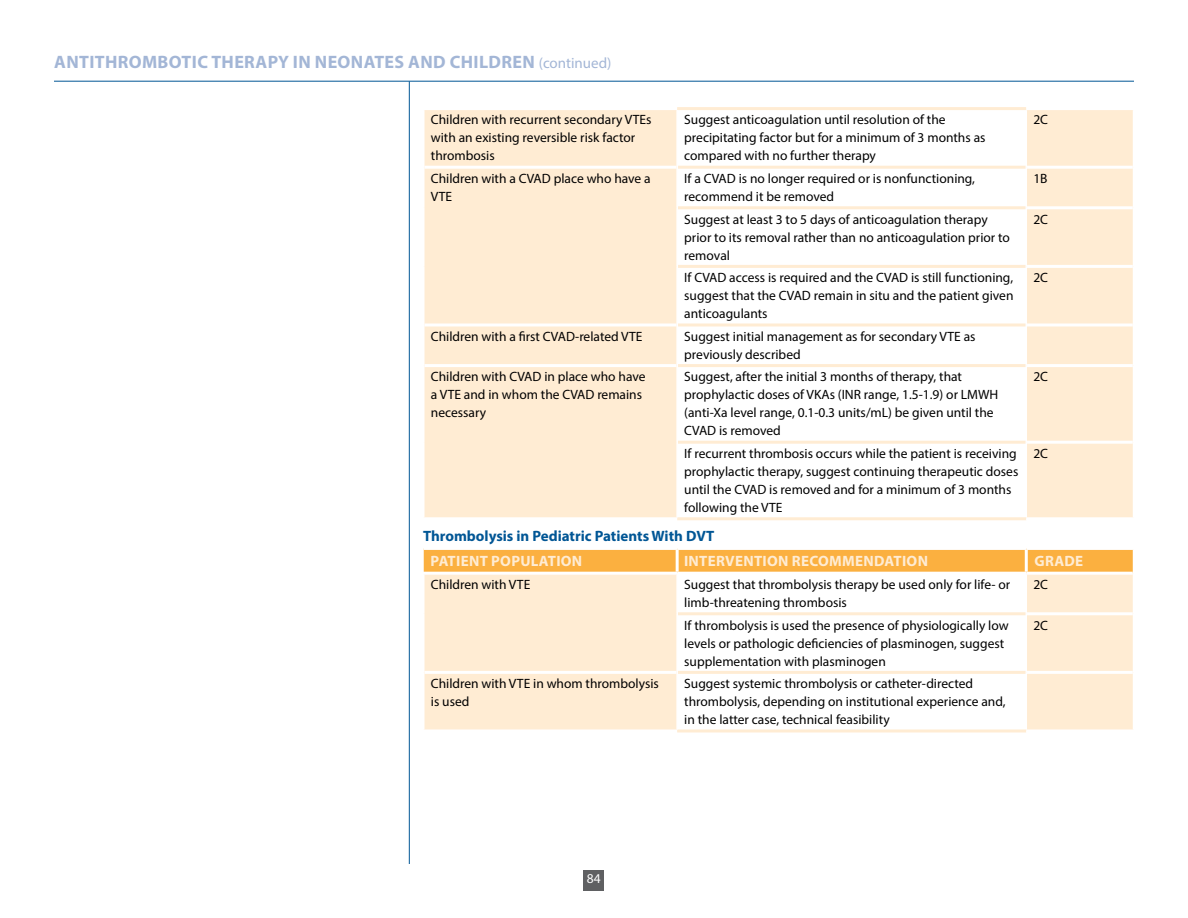
<style>
.page{position:relative;width:1188px;height:918px;background:#fff}
.page>*{position:absolute;margin:0;border:0;box-sizing:border-box;transform-origin:0 0}
.t1{font:700 18px "Myriad Pro";letter-spacing:.02em;color:#a3b6d6}
.t2{font:700 15px "Myriad Pro";letter-spacing:.02em;color:#ffecd3}
.t3{font:700 15px "Myriad Pro";color:#005695}
.t4{font:13.5px/18px "Myriad Pro";color:#000}
.t5{font:13.5px "Myriad Pro";color:#fff}
.s1{font-weight:400;font-size:15px}
</style>
<div class="page">
<hr style="left:54px;top:81px;width:1080px;height:1px;background:#005695">
<hr style="left:409px;top:81px;width:1px;height:783px;background:#005695">
<div style="left:584px;top:870px;width:20px;height:20px;background:#5f6062"></div>
<div style="left:424px;top:110px;width:709px;height:407px;background:#ffecd3"></div>
<svg style="left:678px;top:110px;width:348px;height:407px"></svg>
<hr style="left:1026px;top:110px;width:1px;height:57px;background:#fff">
<hr style="left:1026px;top:167px;width:1px;height:41px;background:#fff">
<hr style="left:1026px;top:208px;width:1px;height:58px;background:#fff">
<hr style="left:1026px;top:266px;width:1px;height:59px;background:#fff">
<hr style="left:1026px;top:325px;width:1px;height:41px;background:#fff">
<hr style="left:1026px;top:366px;width:1px;height:76px;background:#fff">
<hr style="left:1026px;top:442px;width:1px;height:75px;background:#fff">
<hr style="left:677px;top:107px;width:349px;height:3px;background:#ffecd3">
<hr style="left:678px;top:166px;width:348px;height:3px;background:#ffecd3">
<hr style="left:678px;top:206px;width:348px;height:3px;background:#ffecd3">
<hr style="left:678px;top:265px;width:348px;height:3px;background:#ffecd3">
<hr style="left:678px;top:323px;width:348px;height:3px;background:#ffecd3">
<hr style="left:678px;top:364px;width:348px;height:3px;background:#ffecd3">
<hr style="left:678px;top:441px;width:348px;height:3px;background:#ffecd3">
<hr style="left:677px;top:517px;width:349px;height:3px;background:#ffecd3">
<hr style="left:1027px;top:166px;width:106px;height:3px;background:#fff">
<hr style="left:1027px;top:206px;width:106px;height:3px;background:#fff">
<hr style="left:1027px;top:265px;width:106px;height:3px;background:#fff">
<hr style="left:1027px;top:323px;width:106px;height:3px;background:#fff">
<hr style="left:1027px;top:364px;width:106px;height:3px;background:#fff">
<hr style="left:1027px;top:441px;width:106px;height:3px;background:#fff">
<hr style="left:676px;top:110px;width:2px;height:57px;background:#fff">
<hr style="left:676px;top:325px;width:2px;height:41px;background:#fff">
<hr style="left:424px;top:166px;width:252px;height:3px;background:#fff">
<hr style="left:424px;top:323px;width:252px;height:3px;background:#fff">
<hr style="left:676px;top:167px;width:2px;height:41px;background:#fff">
<hr style="left:676px;top:208px;width:2px;height:58px;background:#fff">
<hr style="left:676px;top:266px;width:2px;height:59px;background:#fff">
<hr style="left:424px;top:364px;width:252px;height:3px;background:#fff">
<hr style="left:676px;top:366px;width:2px;height:76px;background:#fff">
<hr style="left:676px;top:442px;width:2px;height:75px;background:#fff">
<div style="left:424px;top:575px;width:709px;height:154px;background:#ffecd3"></div>
<svg style="left:678px;top:575px;width:348px;height:154px"></svg>
<svg style="left:424px;top:548px;width:709px;height:24px;background:#fbb853"></svg>
<hr style="left:1026px;top:575px;width:1px;height:39px;background:#fff">
<hr style="left:1026px;top:614px;width:1px;height:58px;background:#fff">
<hr style="left:1026px;top:672px;width:1px;height:57px;background:#fff">
<hr style="left:678px;top:612px;width:348px;height:3px;background:#ffecd3">
<hr style="left:678px;top:671px;width:348px;height:3px;background:#ffecd3">
<hr style="left:677px;top:729px;width:349px;height:3px;background:#ffecd3">
<hr style="left:1027px;top:612px;width:106px;height:3px;background:#fff">
<hr style="left:1027px;top:671px;width:106px;height:3px;background:#fff">
<hr style="left:676px;top:672px;width:2px;height:57px;background:#fff">
<hr style="left:676px;top:575px;width:2px;height:39px;background:#fff">
<hr style="left:676px;top:614px;width:2px;height:58px;background:#fff">
<hr style="left:424px;top:671px;width:252px;height:3px;background:#fff">
<h1 class="t1" style="left:54px;top:50px;width:559px">ANTITHROMBOTIC THERAPY IN NEONATES AND CHILDREN <span class="s1">(continued)</span></h1>
<p class="t4" style="left:431px;top:111px;width:222px">Children with recurrent secondary VTEs with an existing reversible risk factor thrombosis</p>
<p class="t4" style="left:684px;top:111px;width:303px">Suggest anticoagulation until resolution of the precipitating factor but for a minimum of 3 months as compared with no further therapy</p>
<p class="t4" style="left:1033px;top:111px;width:16px">2C</p>
<p class="t4" style="left:431px;top:169px;width:221px">Children with a CVAD place who have a<br>VTE</p>
<p class="t4" style="left:684px;top:169px;width:292px">If a CVAD is no longer required or is nonfunctioning, recommend it be removed</p>
<p class="t4" style="left:1033px;top:169px;width:16px">1B</p>
<p class="t4" style="left:684px;top:210px;width:327px">Suggest at least 3 to 5 days of anticoagulation therapy prior to its removal rather than no anticoagulation prior to removal</p>
<p class="t4" style="left:1033px;top:210px;width:16px">2C</p>
<p class="t4" style="left:684px;top:268px;width:331px;text-align:justify">If CVAD access is required and the CVAD is still functioning, suggest that the CVAD remain in situ and the patient given anticoagulants</p>
<p class="t4" style="left:1033px;top:268px;width:16px">2C</p>
<p class="t4" style="left:431px;top:327px;width:213px">Children with a first CVAD-related VTE</p>
<p class="t4" style="left:684px;top:327px;width:293px">Suggest initial management as for secondary VTE as previously described</p>
<p class="t4" style="left:431px;top:368px;width:216px">Children with CVAD in place who have a VTE and in whom the CVAD remains necessary</p>
<p class="t4" style="left:684px;top:368px;width:316px">Suggest, after the initial 3 months of therapy, that prophylactic doses of VKAs (INR range, 1.5-1.9) or LMWH (anti-Xa level range, 0.1-0.3 units/mL) be given until the CVAD is removed</p>
<p class="t4" style="left:1033px;top:368px;width:16px">2C</p>
<p class="t4" style="left:684px;top:444px;width:336px">If recurrent thrombosis occurs while the patient is receiving prophylactic therapy, suggest continuing therapeutic doses until the CVAD is removed and for a minimum of 3 months following the VTE</p>
<p class="t4" style="left:1033px;top:444px;width:16px">2C</p>
<p class="t3" style="left:423px;top:526px;width:293px">THROMBOLYSIS IN PEDIATRIC PATIENTS WITH DVT</p>
<p class="t2" style="left:431px;top:552px;width:18px">PATIENT</p>
<p class="t2" style="left:491px;top:552px;width:19px">POPULATION</p>
<p class="t2" style="left:684px;top:552px;width:15px">INTER</p>
<p class="t2" style="left:725px;top:552px;width:20px">VENTION</p>
<p class="t2" style="left:792px;top:552px;width:19px">RECO</p>
<p class="t2" style="left:829px;top:552px;width:65px">MMENDATION</p>
<p class="t2" style="left:1035px;top:552px;width:49px">GRADE</p>
<p class="t4" style="left:431px;top:575px;width:101px">Children with VTE</p>
<p class="t4" style="left:684px;top:575px;width:328px">Suggest that thrombolysis therapy be used only for life- or limb-threatening thrombosis</p>
<p class="t4" style="left:1033px;top:575px;width:16px">2C</p>
<p class="t4" style="left:684px;top:616px;width:326px">If thrombolysis is used the presence of physiologically low levels or pathologic deficiencies of plasminogen, suggest supplementation with plasminogen</p>
<p class="t4" style="left:1033px;top:616px;width:16px">2C</p>
<p class="t4" style="left:431px;top:674px;width:230px">Children with VTE in whom thrombolysis is used</p>
<p class="t4" style="left:684px;top:674px;width:323px">Suggest systemic thrombolysis or catheter-directed thrombolysis, depending on institutional experience and, in the latter case, technical feasibility</p>
<p class="t5" style="left:587px;top:870px;width:15px">84</p>
</div>
